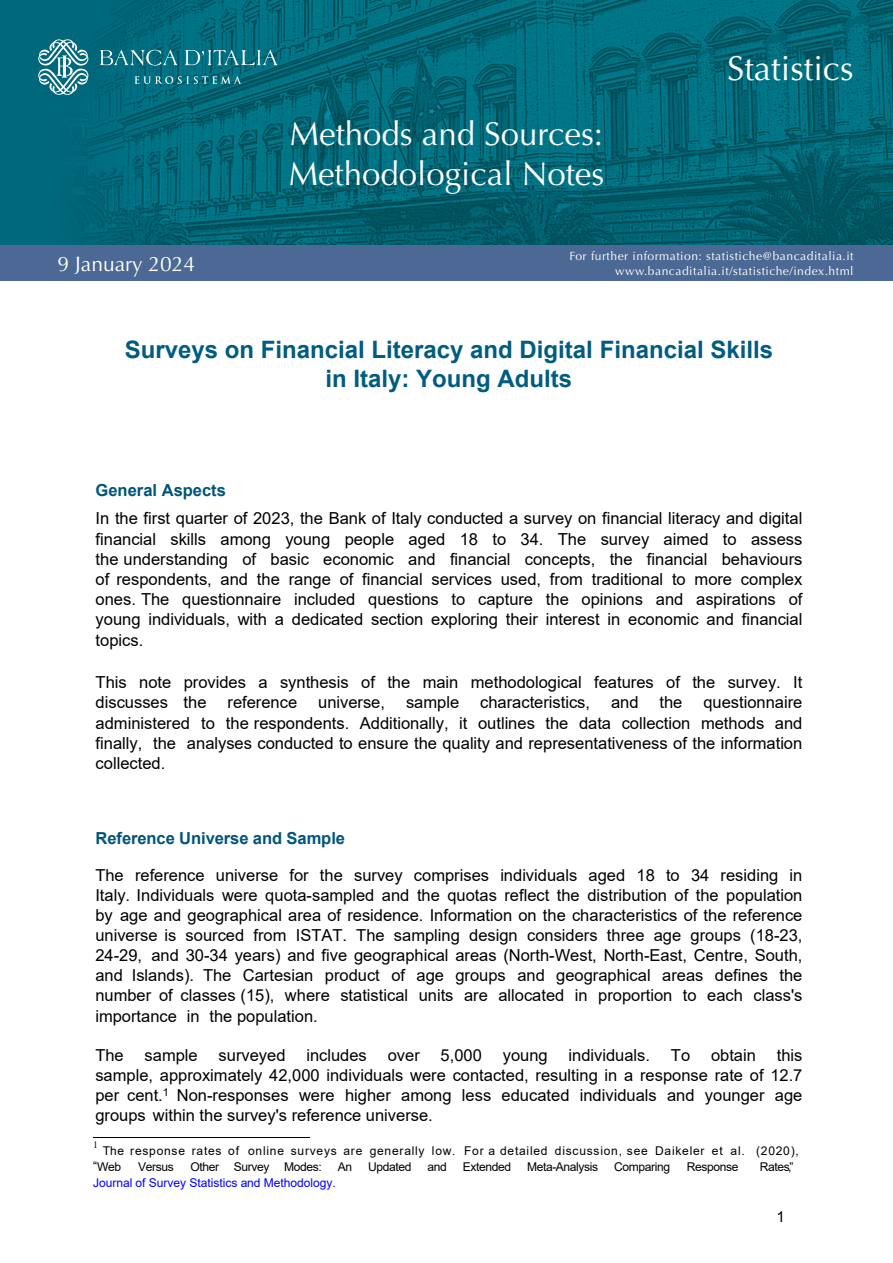
<style>
.page{position:relative;width:893px;height:1263px;background:#fff}
.page>*{position:absolute;margin:0;border:0;box-sizing:border-box;transform-origin:0 0}
.t1{font:34.5px "Optima LT Std";color:#fff}
.t2{font:33px/39.6px "Optima LT Std";color:#fff}
.t3{font:700 24px/28.8px "Arial";color:#005c80;text-align:center}
.t4{font:21px "Optima LT Std";color:#fff}
.t5{font:16.5px/20.2px "Arial";color:#000;text-align:justify}
.t6{font:700 16.5px "Arial";letter-spacing:-.005em;color:#005579}
.t7{font:15px "Arial";color:#000}
.t8{font:12px/15.8px "Arial";letter-spacing:.06em;color:#000}
.t9{font:12px/14.4px "Optima LT Std";letter-spacing:.04em;color:#fff;text-align:right}
.t10{font:12px "Arial";letter-spacing:-.03em;color:#000}
.t11{font:12px "Arial";letter-spacing:-.005em;color:#00f}
.t12{font:9.75px "Times New Roman";color:#000}
.s1{font-style:inherit}
</style>
<div class="page">
<img style="left:0;top:0;width:893px;height:246px">
<svg style="left:38px;top:39px;width:50px;height:56px;background:#5198a5"></svg>
<hr style="left:63px;top:56px;width:3px;height:20px;background:#fff">
<svg style="left:100px;top:50px;width:78px;height:16px"></svg>
<svg style="left:185px;top:50px;width:92px;height:15px"></svg>
<svg style="left:134px;top:76px;width:107px;height:8px"></svg>
<div style="left:0;top:246px;width:893px;height:35px;background:#4b6994"></div>
<hr style="left:93px;top:1137px;width:216px;height:1px;background:#000">
<p class="t4" style="left:58px;top:252px;width:139px">9 January 2024</p>
<h2 class="t2" style="left:289px;top:114px;width:317px">Methods and Sources:<br>Methodological Notes</h2>
<h1 class="t1" style="left:727px;top:48px;width:128px">Statistics</h1>
<p class="t9" style="left:569px;top:249px;width:286px">For further information: statistiche@bancaditalia.it www.bancaditalia.it/statistiche/index.html</p>
<h3 class="t3" style="left:125px;top:335px;width:650px">Surveys on Financial Literacy and Digital Financial Skills in Italy: Young Adults</h3>
<p class="t6" style="left:96px;top:479px;width:132px">General Aspects</p>
<p class="t5" style="left:96px;top:508px;width:708px">In the first quarter of 2023, the Bank of Italy conducted a survey on financial literacy and digital financial skills among young people aged 18 to 34. The survey aimed to assess the understanding of basic economic and financial concepts, the financial behaviours of respondents, and the range of financial services used, from traditional to more complex ones. The questionnaire included questions to capture the opinions and aspirations of young individuals, with a dedicated section exploring their interest in economic and financial topics.</p>
<p class="t5" style="left:96px;top:672px;width:708px">This note provides a synthesis of the main methodological features of the survey. It discusses the</p>
<p class="t5" style="left:228px;top:692px;width:71px">reference</p>
<p class="t5" style="left:318px;top:692px;width:68px">universe,</p>
<p class="t5" style="left:406px;top:692px;width:55px">sample</p>
<p class="t5" style="left:480px;top:692px;width:111px">characteristics,</p>
<p class="t5" style="left:611px;top:692px;width:29px">and</p>
<p class="t5" style="left:659px;top:692px;width:24px">the</p>
<p class="t5" style="left:96px;top:692px;width:708px;text-indent:608px">questionnaire administered to the respondents. Additionally, it outlines the data collection methods and finally, the analyses conducted to ensure the quality and representativeness of the information collected.</p>
<p class="t6" style="left:96px;top:827px;width:251px">Reference Universe and Sample</p>
<p class="t5" style="left:95px;top:865px;width:708px">The reference universe for the survey comprises individuals aged 18 to 34 residing in Italy. Individuals were quota-sampled and the quotas reflect the distribution of the population by age and geographical area of residence. Information on the characteristics of the reference universe is sourced from ISTAT. The sampling design considers three age groups (18-23, 24-29, and 30-34 years) and five geographical areas (North-West, North-East, Centre, South, and Islands). The Cartesian product of age groups and geographical areas defines the number of classes (15), where statistical units are allocated in proportion to each class's importance in the population.</p>
<p class="t5" style="left:95px;top:1045px;width:30px">The</p>
<p class="t5" style="left:145px;top:1045px;width:55px">sample</p>
<p class="t5" style="left:219px;top:1045px;width:68px">surveyed</p>
<p class="t5" style="left:306px;top:1045px;width:62px">includes</p>
<p class="t5" style="left:388px;top:1045px;width:34px">over</p>
<p class="t5" style="left:441px;top:1045px;width:43px">5,000</p>
<p class="t5" style="left:503px;top:1045px;width:46px">young</p>
<p class="t5" style="left:568px;top:1045px;width:83px">individuals.</p>
<p class="t5" style="left:671px;top:1045px;width:21px">To</p>
<p class="t5" style="left:711px;top:1045px;width:46px">obtain</p>
<p class="t5" style="left:95px;top:1045px;width:708px;text-indent:681px">this sample, approximately 42,000 individuals were contacted, resulting in a response rate of 12.7 per cent.<sup>1</sup> Non-responses were higher among less educated individuals and younger age groups within the survey's reference universe.</p>
<p class="t12" style="left:93px;top:1138px;width:6px">1</p>
<p class="t8" style="left:93px;top:1143px;width:707px;text-indent:10px">The response rates of online surveys are generally low. For a detailed discussion, see Daikeler et al. <span class="s1">(2020), “Web</span></p>
<p class="t10" style="left:138px;top:1158px;width:37px">Versus</p>
<p class="t10" style="left:190px;top:1158px;width:133px">Other Survey Modes:</p>
<p class="t10" style="left:338px;top:1158px;width:16px">An</p>
<p class="t10" style="left:368px;top:1158px;width:45px">Updated</p>
<p class="t10" style="left:427px;top:1158px;width:21px">and</p>
<p class="t10" style="left:463px;top:1158px;width:50px">Extended</p>
<p class="t10" style="left:527px;top:1158px;width:73px">Meta-Analysis</p>
<p class="t10" style="left:614px;top:1158px;width:57px">Comparing</p>
<p class="t10" style="left:687px;top:1158px;width:53px">Response</p>
<p class="t10" style="left:760px;top:1158px;width:35px">Rates”,</p>
<p class="t11" style="left:93px;top:1175px;width:244px">Journal of Survey Statistics and Methodology.</p>
<p class="t7" style="left:777px;top:1207px;width:10px">1</p>
</div>
